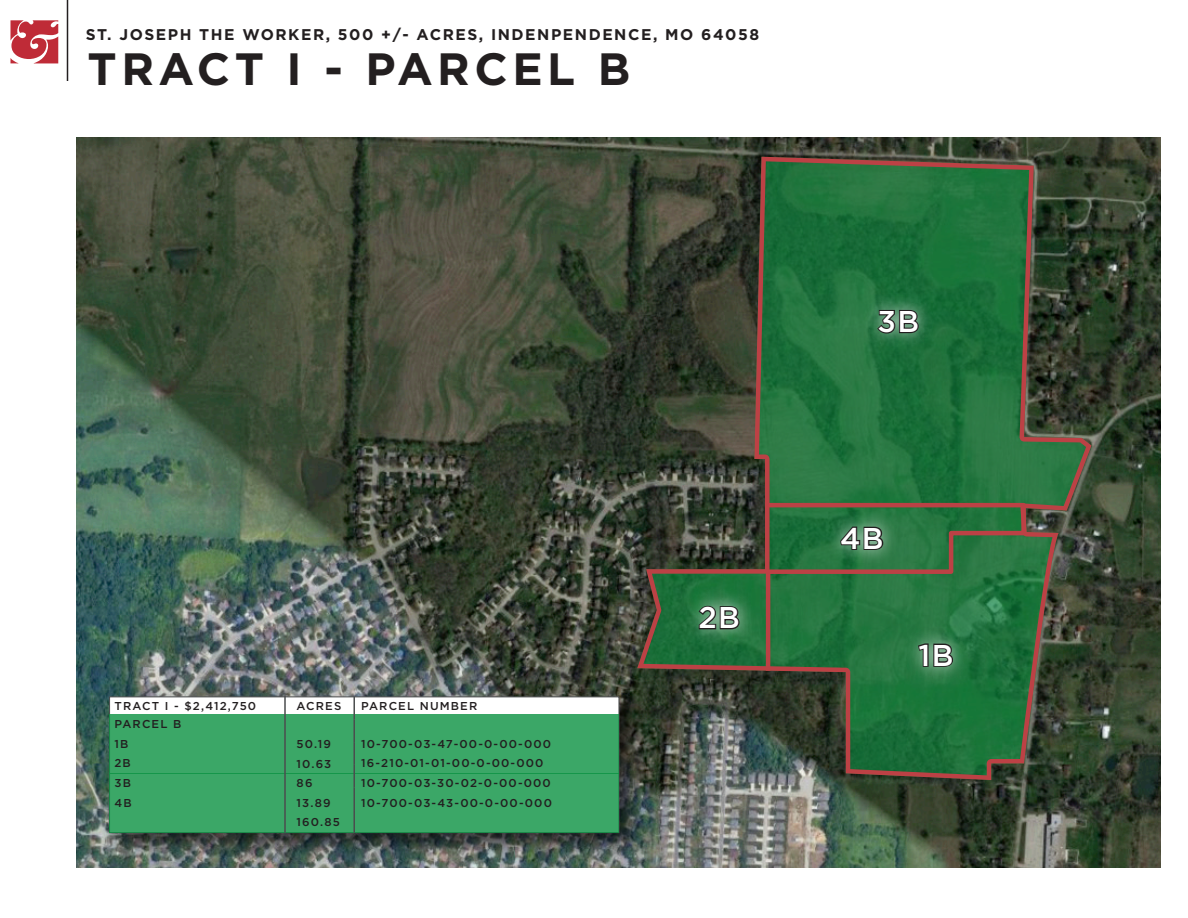
<style>
.page{position:relative;width:1188px;height:918px;background:#fff}
.page>*{position:absolute;margin:0;border:0;box-sizing:border-box;transform-origin:0 0}
.t1{font:700 45.15px "Gotham";letter-spacing:.1em;color:#231f20}
.t2{font:500 30px "Gotham";letter-spacing:.045em;color:#fff}
.t3{font:700 15.45px "Gotham";letter-spacing:.1em;color:#231f20}
.t4{font:500 11.4px/19.8px "Gotham";letter-spacing:.1em;color:#231f20}
</style>
<div class="page">
<img style="left:77px;top:137px;width:1083px;height:731px">
<hr style="left:67px;top:0;width:1px;height:81px;background:#231f20">
<svg style="left:10px;top:20px;width:48px;height:43px"></svg>
<img style="left:97px;top:684px;width:556px;height:183px">
<div style="left:109px;top:697px;width:510px;height:136px;background:#fff"></div>
<div style="left:110px;top:714px;width:117px;height:20px;background:#3ba767"></div>
<div style="left:227px;top:714px;width:392px;height:20px;background:#3ba767"></div>
<div style="left:110px;top:734px;width:117px;height:20px;background:#3ba767"></div>
<div style="left:227px;top:734px;width:392px;height:20px;background:#3ba767"></div>
<div style="left:110px;top:754px;width:117px;height:19px;background:#3ba767"></div>
<div style="left:227px;top:754px;width:392px;height:19px;background:#3ba767"></div>
<div style="left:110px;top:773px;width:117px;height:20px;background:#3ba767"></div>
<div style="left:227px;top:773px;width:392px;height:20px;background:#3ba767"></div>
<div style="left:110px;top:793px;width:117px;height:20px;background:#3ba767"></div>
<div style="left:227px;top:793px;width:392px;height:20px;background:#3ba767"></div>
<div style="left:110px;top:813px;width:509px;height:20px;background:#3ba767"></div>
<hr style="left:353px;top:697px;width:2px;height:23px;background:#4b4d4e">
<hr style="left:353px;top:720px;width:2px;height:22px;background:#4b4d4e">
<hr style="left:353px;top:742px;width:2px;height:23px;background:#4b4d4e">
<hr style="left:353px;top:765px;width:2px;height:22px;background:#4b4d4e">
<hr style="left:353px;top:787px;width:2px;height:23px;background:#4b4d4e">
<hr style="left:353px;top:810px;width:2px;height:23px;background:#4b4d4e">
<hr style="left:284px;top:695px;width:2px;height:138px;background:#4b4d4e">
<svg style="left:637px;top:157px;width:455px;height:623px;background:#325838"></svg>
<svg style="left:761px;top:501px;width:267px;height:174px;background:#306f3f"></svg>
<img style="left:894px;top:616px;width:85px;height:82px">
<svg style="left:917px;top:642px;width:37px;height:26px"></svg>
<img style="left:674px;top:579px;width:92px;height:82px">
<svg style="left:697px;top:605px;width:44px;height:25px"></svg>
<img style="left:816px;top:500px;width:94px;height:82px">
<svg style="left:839px;top:525px;width:45px;height:26px"></svg>
<img style="left:853px;top:283px;width:92px;height:82px">
<svg style="left:876px;top:309px;width:44px;height:26px"></svg>
<h3 class="t3" style="left:86px;top:24px;width:675px">ST. JOSEPH THE WORKER, 500 +/- ACRES, INDENPENDENCE, MO 64058</h3>
<h1 class="t1" style="left:88px;top:39px;width:544px">TRACT I - PARCEL B</h1>
<p class="t4" style="left:114px;top:696px;width:143px">TRACT I - $2,412,750</p>
<p class="t4" style="left:114px;top:714px;width:68px">PARCEL B</p>
<p class="t4" style="left:114px;top:733px;width:19px">1B<br>2B<br>3B<br>4B</p>
<p class="t4" style="left:297px;top:696px;width:46px">ACRES</p>
<p class="t4" style="left:361px;top:696px;width:118px">PARCEL NUMBER</p>
<p class="t4" style="left:361px;top:733px;width:192px">10-700-03-47-00-0-00-000<br>16-210-01-01-00-0-00-000<br>10-700-03-30-02-0-00-000<br>10-700-03-43-00-0-00-000</p>
<p class="t4" style="left:297px;top:734px;width:45px">50.19<br>10.63<br>86<br>13.89<br>160.85</p>
<h2 class="t2" style="left:698px;top:598px;width:43px">2B</h2>
<h2 class="t2" style="left:877px;top:302px;width:43px">3B</h2>
<h2 class="t2" style="left:840px;top:519px;width:45px">4B</h2>
<h2 class="t2" style="left:919px;top:635px;width:36px">1B</h2>
</div>
